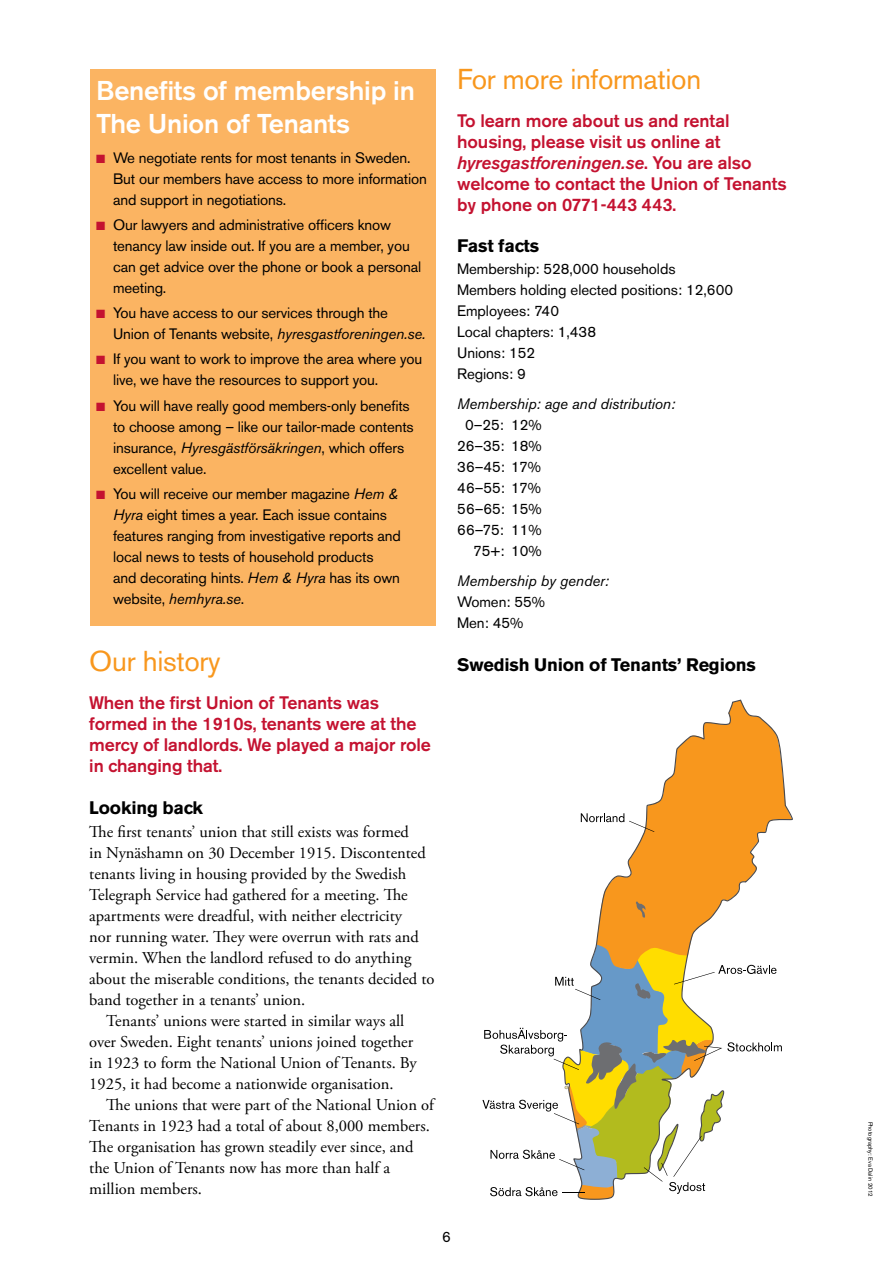
<style>
.page{position:relative;width:893px;height:1263px;background:#fff}
.page>*{position:absolute;margin:0;border:0;box-sizing:border-box;transform-origin:0 0}
.t1{font:28.5px "Akzidenz Grotesk BE";letter-spacing:-.01em;color:#f8971d}
.t2{font:500 27px/33px "Akzidenz Grotesk BE";letter-spacing:-.01em;color:#fff}
.t3{font:500 18px/21px "Akzidenz Grotesk BE";letter-spacing:-.005em;color:#c41230}
.t4{font:700 18px "Akzidenz Grotesk BE";letter-spacing:-.01em;color:#000}
.t5{font:16.5px "Adobe Garamond Pro";color:#000}
.t6{font:15px/21px "Akzidenz Grotesk BE";letter-spacing:-.01em;color:#000}
.t7{font:italic 15px "Akzidenz Grotesk BE";letter-spacing:-.005em;color:#000}
.t8{font:6px "Akzidenz Grotesk BE";color:#000}
.s1{color:#c41230}
.s2{font-style:italic}
</style>
<div class="page">
<div style="left:90px;top:69px;width:345px;height:556px;background:#fbb462"></div>
<svg style="left:580px;top:699px;width:213px;height:245px"></svg>
<svg style="left:635px;top:901px;width:11px;height:17px"></svg>
<svg style="left:581px;top:813px;width:73px;height:19px"></svg>
<svg style="left:482px;top:944px;width:300px;height:256px"></svg>
<h2 class="t2" style="left:96px;top:74px;width:320px">Benefits of membership in<br>The Union of Tenants</h2>
<p class="t6" style="left:113px;top:147px;width:315px;text-indent:-17px"><span class="s1">■</span> We negotiate rents for most tenants in Sweden.<br>But our members have access to more information and support in negotiations.</p>
<p class="t6" style="left:113px;top:214px;width:310px;text-indent:-17px"><span class="s1">■</span> Our lawyers and administrative officers know tenancy law inside out. If you are a member, you can get advice over the phone or book a personal meeting.</p>
<p class="t6" style="left:113px;top:302px;width:314px;text-indent:-17px"><span class="s1">■</span> You have access to our services through the<br>Union of Tenants website, <span class="s2">hyresgastforeningen.se.</span></p>
<p class="t6" style="left:113px;top:349px;width:311px;text-indent:-17px"><span class="s1">■</span> If you want to work to improve the area where you live, we have the resources to support you.</p>
<p class="t6" style="left:113px;top:395px;width:302px;text-indent:-17px"><span class="s1">■</span> You will have really good members-only benefits to choose among – like our tailor-made contents insurance, <span class="s2">Hyresgästförsäkringen</span>, which offers excellent value.</p>
<p class="t6" style="left:113px;top:483px;width:289px;text-indent:-17px"><span class="s1">■</span> You will receive our member magazine <span class="s2">Hem &amp; Hyra</span> eight times a year. Each issue contains features ranging from investigative reports and local news to tests of household products<br>and decorating hints. <span class="s2">Hem &amp; Hyra</span> has its own website, <span class="s2">hemhyra.se</span>.</p>
<h1 class="t1" style="left:457px;top:63px;width:246px">For more information</h1>
<p class="t3" style="left:457px;top:110px;width:331px">To learn more about us and rental housing, please visit us online at <span class="s2">hyresgastforeningen.se</span>. You are also welcome to contact the Union of Tenants by phone on 0771-443 443.</p>
<p class="t4" style="left:457px;top:235px;width:84px">Fast facts</p>
<p class="t6" style="left:457px;top:259px;width:278px">Membership: 528,000 households<br>Members holding elected positions: 12,600<br>Employees: 740<br>Local chapters: 1,438<br>Unions: 152<br>Regions: 9</p>
<p class="t7" style="left:457px;top:395px;width:219px">Membership: age and distribution:</p>
<p class="t6" style="left:457px;top:414px;width:86px;text-align:right">0–25: 12%<br>26–35: 18%<br>36–45: 17%<br>46–55: 17%<br>56–65: 15%<br>66–75: 11%<br>75+: 10%</p>
<p class="t7" style="left:457px;top:571px;width:153px">Membership by gender:</p>
<p class="t6" style="left:457px;top:591px;width:90px">Women: 55%<br>Men: 45%</p>
<h1 class="t1" style="left:89px;top:644px;width:133px">Our history</h1>
<p class="t4" style="left:457px;top:654px;width:300px">Swedish Union of Tenants’ Regions</p>
<p class="t3" style="left:89px;top:692px;width:343px">When the first Union of Tenants was formed in the 1910s, tenants were at the mercy of landlords. We played a major role in changing that.</p>
<p class="t4" style="left:89px;top:798px;width:115px">Looking back</p>
<p class="t5" style="left:89px;top:822px;width:321px">The first tenants’ union that still exists was formed</p>
<p class="t5" style="left:89px;top:843px;width:338px">in Nynäshamn on 30 December 1915. Discontented</p>
<p class="t5" style="left:89px;top:864px;width:319px">tenants living in housing provided by the Swedish</p>
<p class="t5" style="left:89px;top:885px;width:320px">Telegraph Service had gathered for a meeting. The</p>
<p class="t5" style="left:89px;top:906px;width:314px">apartments were dreadful, with neither electricity</p>
<p class="t5" style="left:89px;top:927px;width:331px">nor running water. They were overrun with rats and</p>
<p class="t5" style="left:89px;top:948px;width:324px">vermin. When the landlord refused to do anything</p>
<p class="t5" style="left:89px;top:969px;width:347px">about the miserable conditions, the tenants decided to</p>
<p class="t5" style="left:89px;top:990px;width:218px">band together in a tenants’ union.</p>
<p class="t5" style="left:106px;top:1011px;width:299px">Tenants’ unions were started in similar ways all</p>
<p class="t5" style="left:89px;top:1032px;width:326px">over Sweden. Eight tenants’ unions joined together</p>
<p class="t5" style="left:89px;top:1053px;width:329px">in 1923 to form the National Union of Tenants. By</p>
<p class="t5" style="left:89px;top:1074px;width:306px">1925, it had become a nationwide organisation.</p>
<p class="t5" style="left:106px;top:1095px;width:329px">The unions that were part of the National Union of</p>
<p class="t5" style="left:89px;top:1116px;width:342px">Tenants in 1923 had a total of about 8,000 members.</p>
<p class="t5" style="left:89px;top:1137px;width:326px">The organisation has grown steadily ever since, and</p>
<p class="t5" style="left:89px;top:1158px;width:302px">the Union of Tenants now has more than half a</p>
<p class="t5" style="left:89px;top:1179px;width:114px">million members.</p>
<p class="t6" style="left:442px;top:1226px;width:10px">6</p>
<p class="t8" style="left:874px;top:1121px;width:77px;rotate:90deg">Photography: Eva Dalin 2012</p>
</div>
